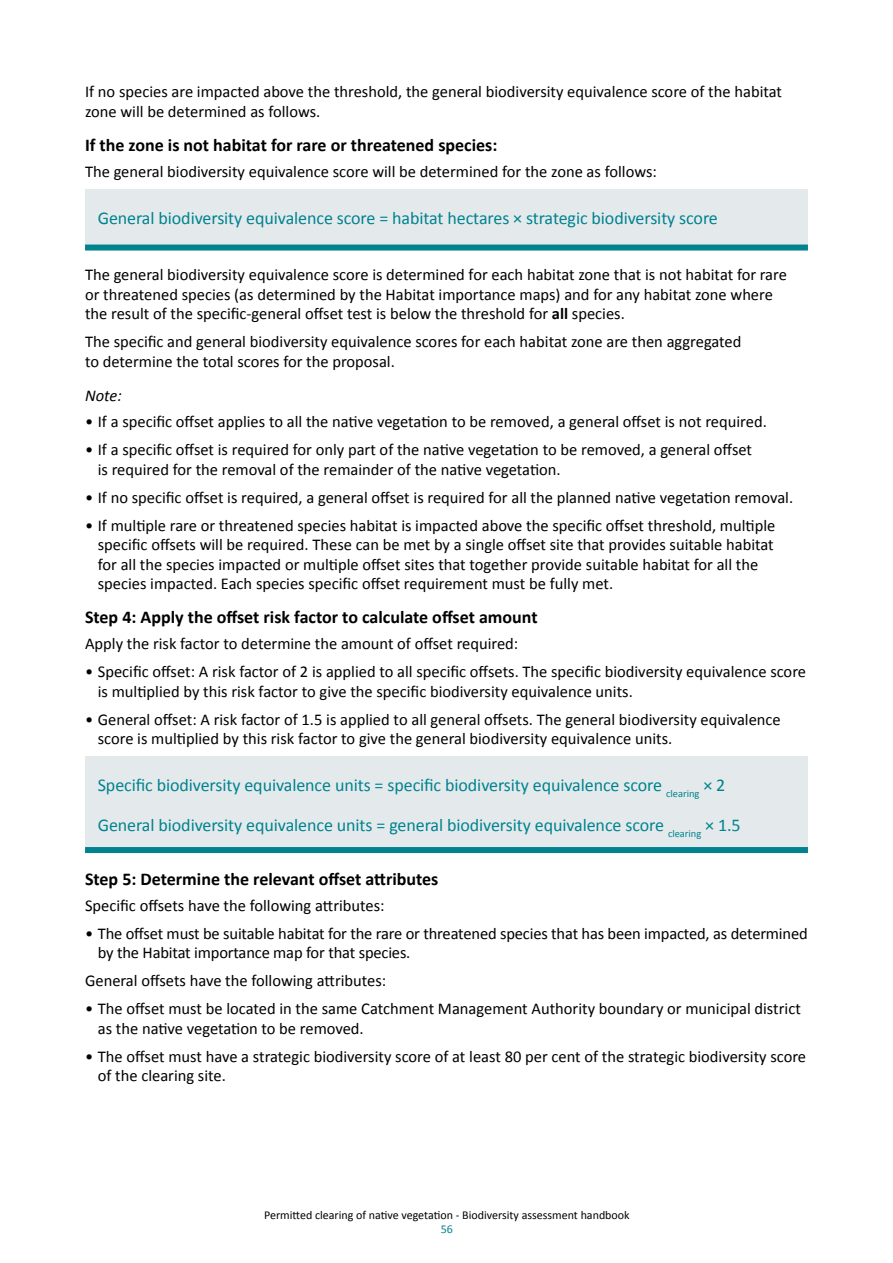
<style>
.page{position:relative;width:893px;height:1263px;background:#fff}
.page>*{position:absolute;margin:0;border:0;box-sizing:border-box;transform-origin:0 0}
.t1{font:18px "Calibri";letter-spacing:-.005em;color:#00838f}
.t2{font:700 18px "Calibri";color:#000}
.t3{font:16.5px/19.5px "Calibri";color:#000}
.t4{font:italic 16.5px "Calibri";color:#000}
.t5{font:12px "Calibri";color:#000}
.t6{font:12px "Calibri";color:#00838f}
.s1{font-weight:700}
</style>
<div class="page">
<div style="left:85px;top:189px;width:723px;height:57px;background:#e4eaec"></div>
<div style="left:85px;top:245px;width:723px;height:6px;background:#00838f"></div>
<div style="left:85px;top:756px;width:723px;height:96px;background:#e4eaec"></div>
<div style="left:85px;top:847px;width:723px;height:6px;background:#00838f"></div>
<p class="t3" style="left:85px;top:82px;width:698px">If no species are impacted above the threshold, the general biodiversity equivalence score of the habitat zone will be determined as follows.</p>
<p class="t2" style="left:85px;top:134px;width:414px">If the zone is not habitat for rare or threatened species:</p>
<p class="t3" style="left:85px;top:162px;width:573px">The general biodiversity equivalence score will be determined for the zone as follows:</p>
<p class="t1" style="left:98px;top:207px;width:622px">General biodiversity equivalence score = habitat hectares × strategic biodiversity score</p>
<p class="t3" style="left:85px;top:265px;width:703px">The general biodiversity equivalence score is determined for each habitat zone that is not habitat for rare or threatened species (as determined by the Habitat importance maps) and for any habitat zone where the result of the specific-general offset test is below the threshold for <span class="s1">all</span> species.</p>
<p class="t3" style="left:85px;top:332px;width:658px">The specific and general biodiversity equivalence scores for each habitat zone are then aggregated to determine the total scores for the proposal.</p>
<p class="t4" style="left:85px;top:384px;width:38px">Note:</p>
<p class="t3" style="left:85px;top:412px;width:683px">• If a specific offset applies to all the native vegetation to be removed, a general offset is not required.</p>
<p class="t3" style="left:98px;top:440px;width:656px;text-indent:-13px">• If a specific offset is required for only part of the native vegetation to be removed, a general offset is required for the removal of the remainder of the native vegetation.</p>
<p class="t3" style="left:85px;top:487px;width:710px">• If no specific offset is required, a general offset is required for all the planned native vegetation removal.</p>
<p class="t3" style="left:98px;top:515px;width:679px;text-indent:-13px">• If multiple rare or threatened species habitat is impacted above the specific offset threshold, multiple specific offsets will be required. These can be met by a single offset site that provides suitable habitat for all the species impacted or multiple offset sites that together provide suitable habitat for all the species impacted. Each species specific offset requirement must be fully met.</p>
<p class="t2" style="left:85px;top:606px;width:454px">Step 4: Apply the offset risk factor to calculate offset amount</p>
<p class="t3" style="left:85px;top:634px;width:435px">Apply the risk factor to determine the amount of offset required:</p>
<p class="t3" style="left:98px;top:662px;width:710px;text-indent:-13px">• Specific offset: A risk factor of 2 is applied to all specific offsets. The specific biodiversity equivalence score is multiplied by this risk factor to give the specific biodiversity equivalence units.</p>
<p class="t3" style="left:98px;top:710px;width:684px;text-indent:-13px">• General offset: A risk factor of 1.5 is applied to all general offsets. The general biodiversity equivalence score is multiplied by this risk factor to give the general biodiversity equivalence units.</p>
<p class="t1" style="left:98px;top:774px;width:629px">Specific biodiversity equivalence units = specific biodiversity equivalence score <sub>clearing</sub> × 2</p>
<p class="t1" style="left:98px;top:814px;width:644px">General biodiversity equivalence units = general biodiversity equivalence score <sub>clearing</sub> × 1.5</p>
<p class="t2" style="left:85px;top:867px;width:355px">Step 5: Determine the relevant offset attributes</p>
<p class="t3" style="left:85px;top:896px;width:301px">Specific offsets have the following attributes:</p>
<p class="t3" style="left:98px;top:924px;width:711px;text-indent:-13px">• The offset must be suitable habitat for the rare or threatened species that has been impacted, as determined by the Habitat importance map for that species.</p>
<p class="t3" style="left:85px;top:971px;width:303px">General offsets have the following attributes:</p>
<p class="t3" style="left:98px;top:999px;width:705px;text-indent:-13px">• The offset must be located in the same Catchment Management Authority boundary or municipal district as the native vegetation to be removed.</p>
<p class="t3" style="left:98px;top:1047px;width:710px;text-indent:-13px">• The offset must have a strategic biodiversity score of at least 80 per cent of the strategic biodiversity score of the clearing site.</p>
<p class="t5" style="left:264px;top:1207px;width:367px">Permitted clearing of native vegetation - Biodiversity assessment handbook</p>
<p class="t6" style="left:441px;top:1222px;width:14px">56</p>
</div>
